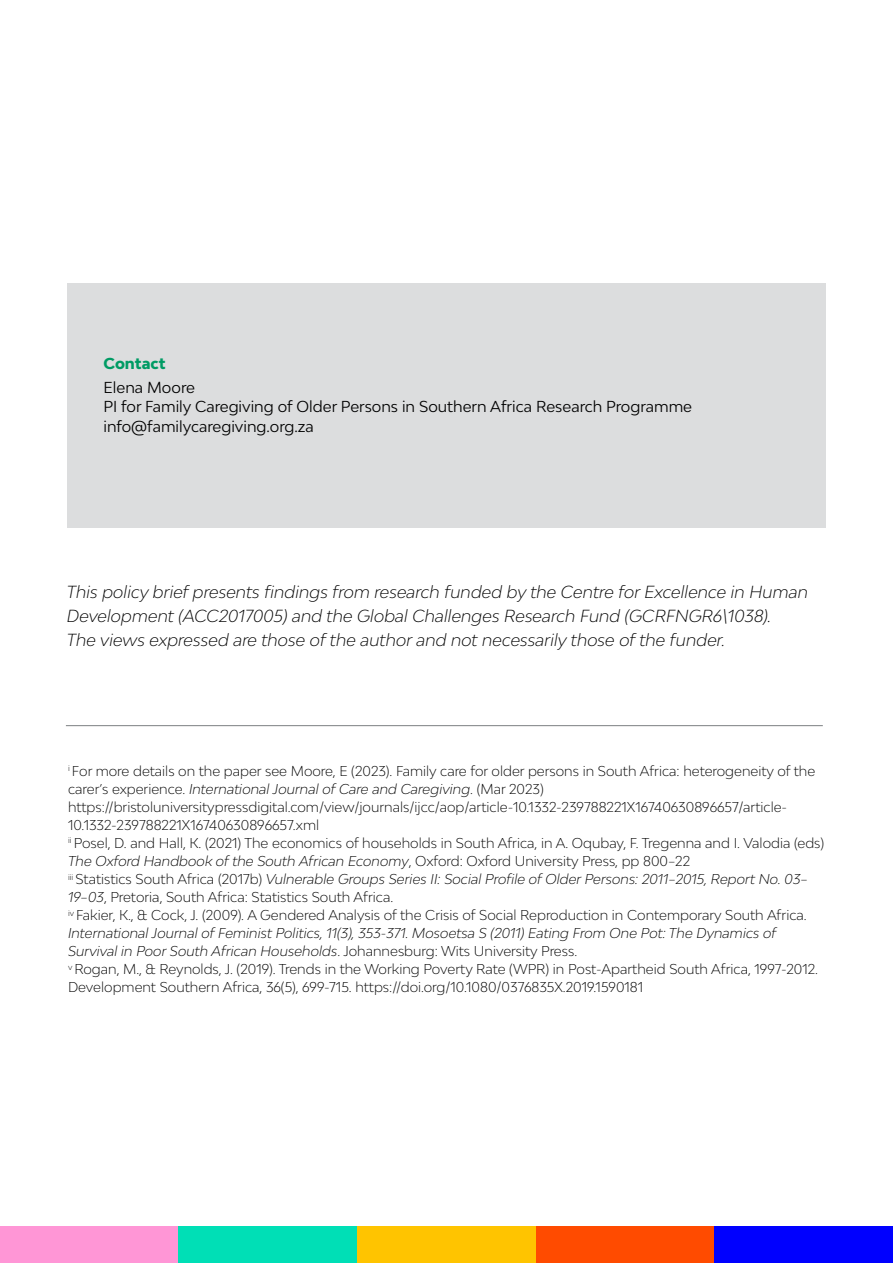
<style>
.page{position:relative;width:893px;height:1263px;background:#fff}
.page>*{position:absolute;margin:0;border:0;box-sizing:border-box;transform-origin:0 0}
.t1{font:italic 300 16.5px/24px "Bw Modelica Cyrillic DEMO";color:#000}
.t2{font:15px/19.5px "Bw Modelica Cyrillic DEMO";color:#000}
.t3{font:800 15px "Bw Modelica Cyrillic DEMO";color:#009b64}
.t4{font:300 13.5px/18px "Bw Modelica Cyrillic DEMO";color:#000}
.s1{font-style:italic}
</style>
<div class="page">
<div style="left:0;top:1227px;width:179px;height:36px;background:#ff96d6"></div>
<div style="left:179px;top:1227px;width:178px;height:36px;background:#00dfb6"></div>
<div style="left:357px;top:1227px;width:179px;height:36px;background:#ffc400"></div>
<div style="left:536px;top:1227px;width:178px;height:36px;background:#ff4b00"></div>
<div style="left:714px;top:1227px;width:179px;height:36px;background:#00f"></div>
<div style="left:67px;top:283px;width:759px;height:244px;background:#dcddde"></div>
<hr style="left:66px;top:725px;width:757px;height:1px;background:#8b8e90">
<p class="t3" style="left:103px;top:354px;width:64px">Contact</p>
<p class="t2" style="left:103px;top:377px;width:590px">Elena Moore<br>PI for Family Caregiving of Older Persons in Southern Africa Research Programme info@familycaregiving.org.za</p>
<p class="t1" style="left:67px;top:579px;width:743px">This policy brief presents findings from research funded by the Centre for Excellence in Human<br>Development (ACC2017005) and the Global Challenges Research Fund (GCRFNGR6\1038).<br>The views expressed are those of the author and not necessarily those of the funder.</p>
<p class="t4" style="left:68px;top:762px;width:757px"><sup>i</sup> For more details on the paper see Moore, E (2023). Family care for older persons in South Africa: heterogeneity of the carer’s experience. <span class="s1">International Journal of Care and Caregiving</span>. (Mar 2023) https://bristoluniversitypressdigital.com/view/journals/ijcc/aop/article-10.1332-239788221X16740630896657/article-10.1332-239788221X16740630896657.xml<br><sup>ii</sup> Posel, D. and Hall, K. (2021) The economics of households in South Africa, in A. Oqubay, F. Tregenna and I. Valodia (eds)<br><span class="s1">The Oxford Handbook of the South African Economy</span>, Oxford: Oxford University Press, pp 800–22<br><sup>iii</sup> Statistics South Africa (2017b) <span class="s1">Vulnerable Groups Series II: Social Profile of Older Persons: 2011–2015, Report No. 03– 19–03</span>, Pretoria, South Africa: Statistics South Africa.<br><sup>iv</sup> Fakier, K., &amp; Cock, J. (2009). A Gendered Analysis of the Crisis of Social Reproduction in Contemporary South Africa.<br><span class="s1">International Journal of Feminist Politics, 11(3), 353-371. Mosoetsa S (2011) Eating From One Pot: The Dynamics of Survival in Poor South African Households</span>. Johannesburg: Wits University Press.<br><sup>v</sup> Rogan, M., &amp; Reynolds, J. (2019). Trends in the Working Poverty Rate (WPR) in Post-Apartheid South Africa, 1997-2012.<br>Development Southern Africa, 36(5), 699-715. https://doi.org/10.1080/0376835X.2019.1590181</p>
</div>
